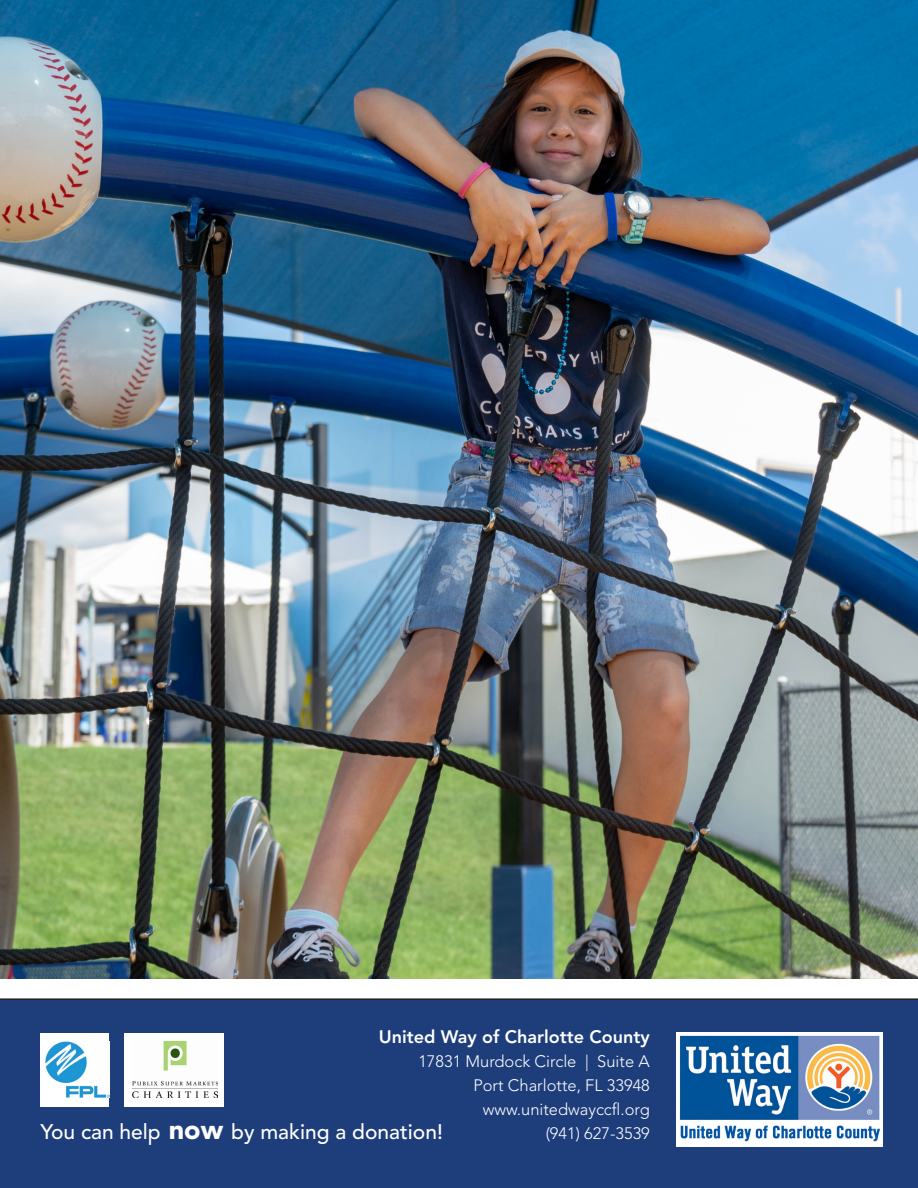
<style>
.page{position:relative;width:918px;height:1188px;background:#fff}
.page>*{position:absolute;margin:0;border:0;box-sizing:border-box;transform-origin:0 0}
.t1{font:500 21px "Avenir LT Std";color:#fff}
.t2{font:800 18px "Avenir LT Std";color:#fff}
.t3{font:300 16.5px/24px "Avenir LT Std";color:#fff;text-align:right}
.s1{font-weight:900;font-size:27px}
</style>
<div class="page">
<img style="left:0;top:0;width:918px;height:978px">
<div style="left:0;top:998px;width:918px;height:190px;background:#1d3d7b"></div>
<img style="left:677px;top:1032px;width:206px;height:115px">
<div style="left:40px;top:1034px;width:69px;height:73px;background:#fff"></div>
<img style="left:46px;top:1042px;width:63px;height:55px">
<div style="left:124px;top:1034px;width:100px;height:73px;background:#fff"></div>
<img style="left:132px;top:1041px;width:85px;height:56px">
<p class="t2" style="left:379px;top:1026px;width:272px">United Way of Charlotte County</p>
<p class="t3" style="left:418px;top:1050px;width:233px">17831 Murdock Circle | Suite A<br>Port Charlotte, FL 33948 www.unitedwayccfl.org</p>
<p class="t1" style="left:40px;top:1119px;width:404px">You can help <span class="s1">now</span> by making a donation!</p>
<p class="t3" style="left:546px;top:1122px;width:106px">(941) 627-3539</p>
</div>
